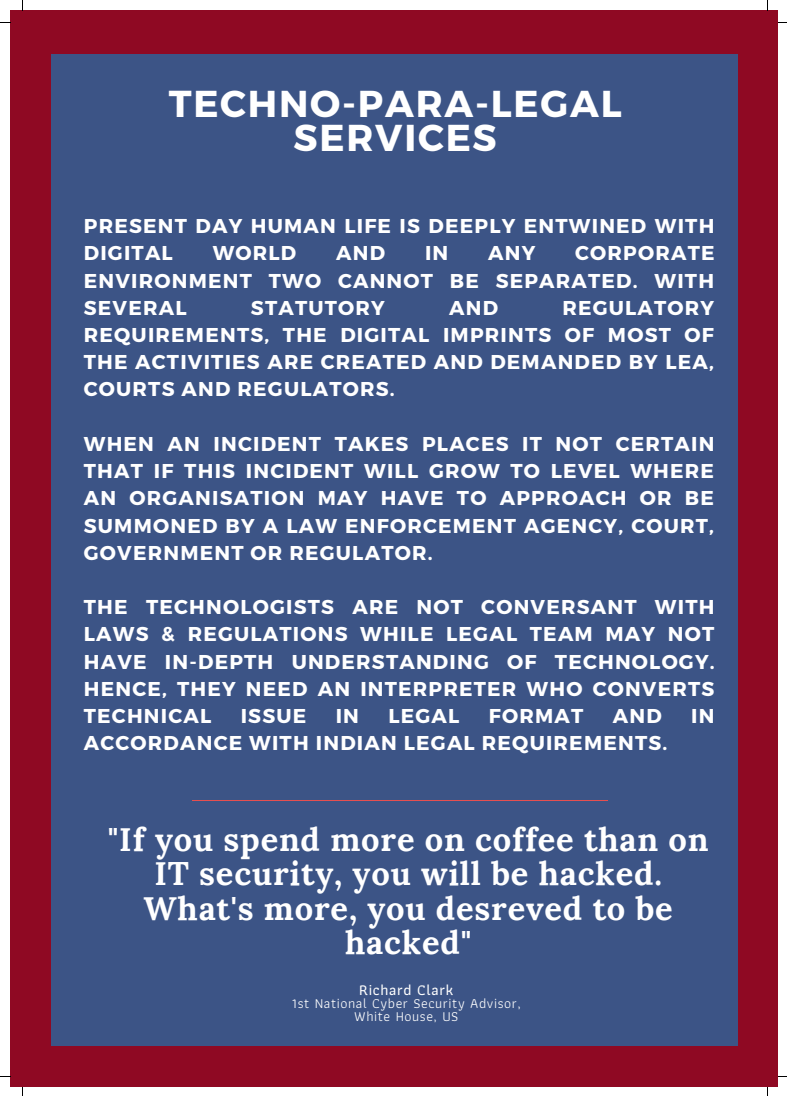
<style>
.page{position:relative;width:787px;height:1096px;background:#fff}
.page>*{position:absolute;margin:0;border:0;box-sizing:border-box;transform-origin:0 0}
.t1{font:700 37.38px/34.8px "Montserrat";letter-spacing:.045em;color:#fff;text-align:center}
.t2{font:700 32.62px/34.6px "Lora";letter-spacing:.025em;color:#fff;text-align:center}
.t3{font:700 20px/27.2px "Montserrat";letter-spacing:.06em;color:#fff;text-align:justify}
.t4{font:500 15.25px "Athiti";letter-spacing:.04em;color:#fff}
.t5{font:14px/13.1px "Athiti";letter-spacing:.04em;color:#fff;text-align:center}
</style>
<div class="page">
<div style="left:10px;top:10px;width:768px;height:1076px;background:#8f0923"></div>
<div style="left:51px;top:55px;width:687px;height:990px;background:#3c5486"></div>
<hr style="left:192px;top:799px;width:415px;height:1px;background:#e74f4f">
<p class="t1" style="left:169px;top:84px;width:454px">TECHNO-PARA-LEGAL<br>SERVICES</p>
<p class="t3" style="left:84px;top:211px;width:632px">PRESENT DAY HUMAN LIFE IS DEEPLY ENTWINED WITH<br>DIGITAL</p>
<p class="t3" style="left:84px;top:238px;width:632px;text-indent:491px">CORPORATE ENVIRONMENT TWO CANNOT BE SEPARATED. WITH SEVERAL</p>
<p class="t3" style="left:213px;top:238px;width:85px">WORLD</p>
<p class="t3" style="left:336px;top:238px;width:50px">AND</p>
<p class="t3" style="left:425px;top:238px;width:25px">IN</p>
<p class="t3" style="left:488px;top:238px;width:49px">ANY</p>
<p class="t3" style="left:251px;top:293px;width:135px">STATUTORY</p>
<p class="t3" style="left:449px;top:293px;width:50px">AND</p>
<p class="t3" style="left:84px;top:293px;width:632px;text-indent:478px">REGULATORY REQUIREMENTS, THE DIGITAL IMPRINTS OF MOST OF THE ACTIVITIES ARE CREATED AND DEMANDED BY LEA, COURTS AND REGULATORS.</p>
<p class="t3" style="left:84px;top:429px;width:632px">WHEN AN INCIDENT TAKES PLACES IT NOT CERTAIN THAT IF THIS INCIDENT WILL GROW TO LEVEL WHERE AN ORGANISATION MAY HAVE TO APPROACH OR BE SUMMONED BY A LAW ENFORCEMENT AGENCY, COURT, GOVERNMENT OR REGULATOR.</p>
<p class="t3" style="left:84px;top:592px;width:632px">THE TECHNOLOGISTS ARE NOT CONVERSANT WITH LAWS &amp; REGULATIONS WHILE LEGAL TEAM MAY NOT HAVE IN-DEPTH UNDERSTANDING OF TECHNOLOGY.<br>HENCE, THEY NEED AN INTERPRETER WHO CONVERTS TECHNICAL</p>
<p class="t3" style="left:241px;top:701px;width:67px">ISSUE</p>
<p class="t3" style="left:336px;top:701px;width:25px">IN</p>
<p class="t3" style="left:388px;top:701px;width:72px">LEGAL</p>
<p class="t3" style="left:489px;top:701px;width:96px">FORMAT</p>
<p class="t3" style="left:613px;top:701px;width:50px">AND</p>
<p class="t3" style="left:691px;top:701px;width:25px">IN</p>
<p class="t3" style="left:84px;top:728px;width:585px">ACCORDANCE WITH INDIAN LEGAL REQUIREMENTS.</p>
<p class="t2" style="left:108px;top:821px;width:602px">"If you spend more on coffee than on<br>IT security, you will be hacked.<br>What's more, you desreved to be hacked"</p>
<p class="t4" style="left:359px;top:976px;width:96px">Richard Clark</p>
<p class="t5" style="left:292px;top:996px;width:230px">1st National Cyber Security Advisor,<br>White House, US</p>
</div>
